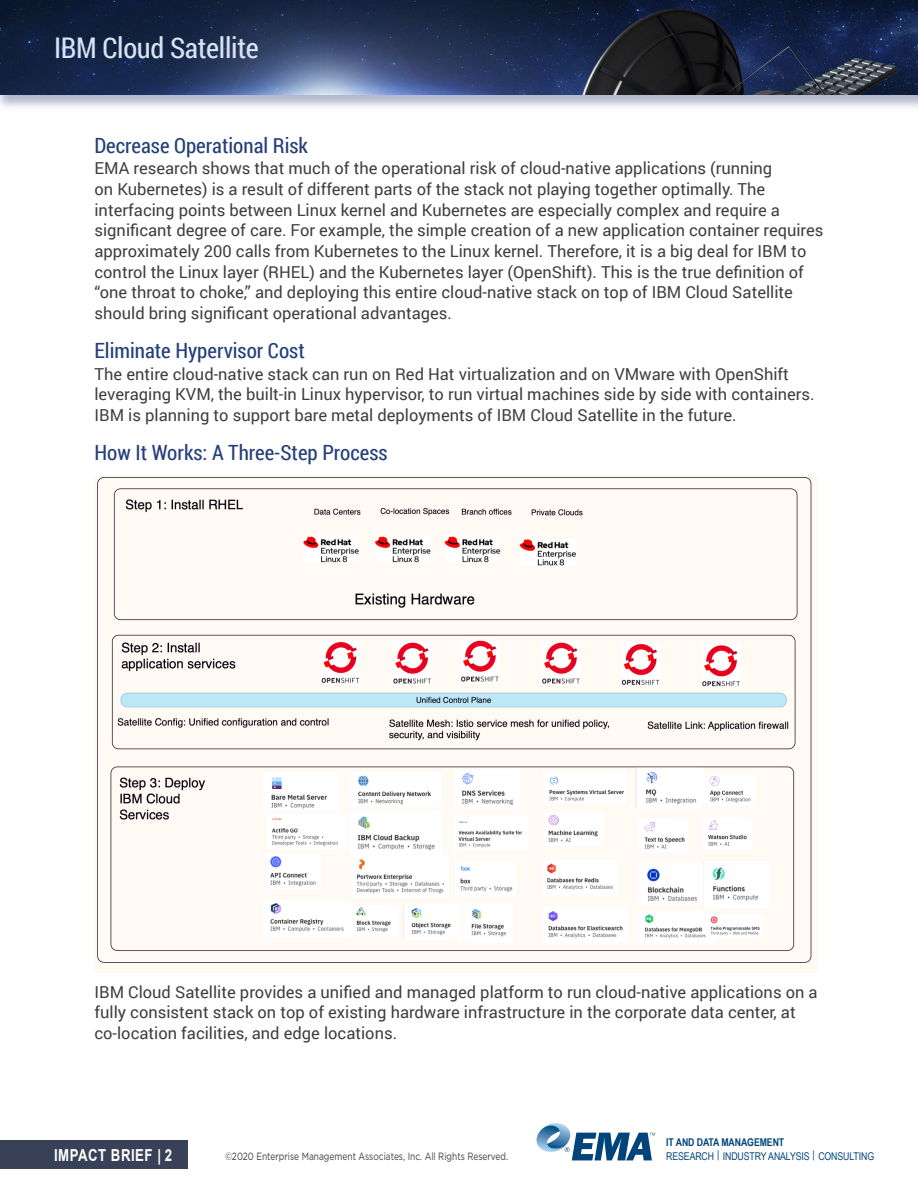
<style>
.page{position:relative;width:918px;height:1188px;background:#fff}
.page>*{position:absolute;margin:0;border:0;box-sizing:border-box;transform-origin:0 0}
.t1{font:28.5px "Roboto Condensed";letter-spacing:-.01em;color:#d7e3f2}
.Heading_2{font:21px "Roboto Condensed";color:#243f79}
.t2{font:16.5px/20.7px "Roboto";color:#3e3e3f}
.t3{font:700 16.5px "Arial";letter-spacing:.04em;color:#fff;scale:.8 1}
.t4{font:10.65px/14.5px "Arial Narrow";letter-spacing:-.01em;color:#00447b}
.t5{font:10.5px "Gotham";color:#3e3e3f;scale:.8 1}
.s1{font-weight:700}
</style>
<div class="page">
<div style="left:0;top:1140px;width:188px;height:28px;background:#384157"></div>
<div style="left:0;top:0;width:918px;height:111px;background:#223672;opacity:.35"></div>
<img style="left:0;top:0;width:918px;height:94px">
<svg style="left:536px;top:1123px;width:119px;height:37px"></svg>
<img style="left:94px;top:475px;width:724px;height:497px">
<h1 class="t1" style="left:54px;top:28px;width:206px">IBM Cloud Satellite</h1>
<p class="Heading_2" style="left:94px;top:130px;width:215px">Decrease Operational Risk</p>
<p class="t2" style="left:94px;top:158px;width:731px">EMA research shows that much of the operational risk of cloud-native applications (running<br>on Kubernetes) is a result of different parts of the stack not playing together optimally. The interfacing points between Linux kernel and Kubernetes are especially complex and require a significant degree of care. For example, the simple creation of a new application container requires approximately 200 calls from Kubernetes to the Linux kernel. Therefore, it is a big deal for IBM to control the Linux layer (RHEL) and the Kubernetes layer (OpenShift). This is the true definition of “one throat to choke,” and deploying this entire cloud-native stack on top of IBM Cloud Satellite should bring significant operational advantages.</p>
<p class="Heading_2" style="left:94px;top:336px;width:212px">Eliminate Hypervisor Cost</p>
<p class="t2" style="left:94px;top:363px;width:722px">The entire cloud-native stack can run on Red Hat virtualization and on VMware with OpenShift leveraging KVM, the built-in Linux hypervisor, to run virtual machines side by side with containers.<br>IBM is planning to support bare metal deployments of IBM Cloud Satellite in the future.</p>
<p class="Heading_2" style="left:94px;top:438px;width:295px">How It Works: A Three-Step Process</p>
<p class="t2" style="left:94px;top:981px;width:725px">IBM Cloud Satellite provides a unified and managed platform to run cloud-native applications on a fully consistent stack on top of existing hardware infrastructure in the corporate data center, at co-location facilities, and edge locations.</p>
<p class="t3" style="left:54px;top:1144px;width:149px">IMPACT BRIEF | 2</p>
<p class="t5" style="left:225px;top:1150px;width:356px">©2020 Enterprise Management Associates, Inc. All Rights Reserved.</p>
<p class="t4" style="left:666px;top:1134px;width:209px"><span class="s1">IT AND DATA MANAGEMENT<br></span>RESEARCH <sup>|</sup> INDUSTRY ANALYSIS <sup>|</sup> CONSULTING</p>
</div>
